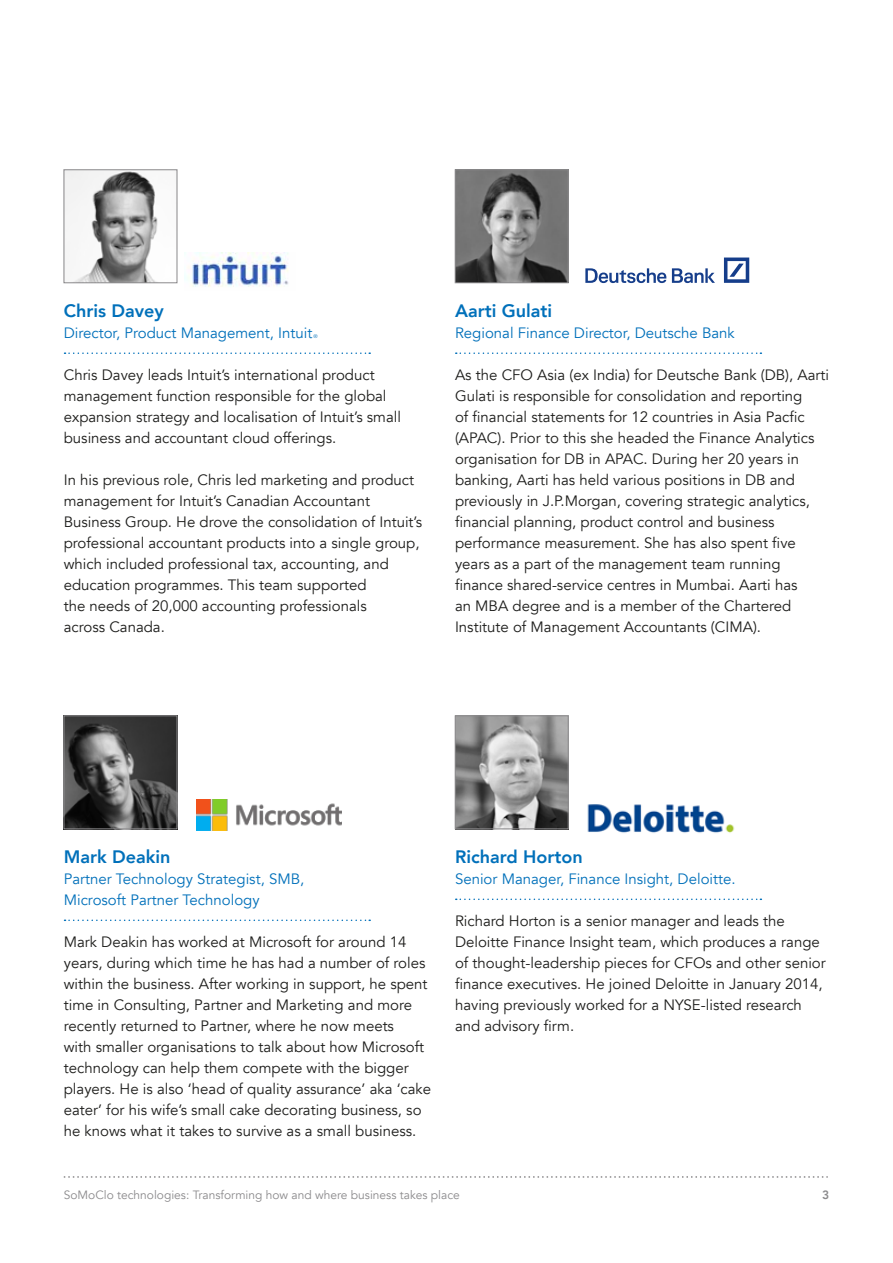
<style>
.page{position:relative;width:893px;height:1263px;background:#fff}
.page>*{position:absolute;margin:0;border:0;box-sizing:border-box;transform-origin:0 0}
.t1{font:800 18px "Avenir";color:#0070ba}
.t2{font:15px/21px "Avenir";color:#1d1d1b}
.t3{font:15px/21px "Avenir";color:#0070ba}
.t4{font:12px "Avenir";color:#8b8a8c}
.t5{font:800 12px "Avenir";color:#8b8a8c}
.t6{font:5.25px "Avenir";color:#0070ba}
</style>
<div class="page">
<img style="left:587px;top:804px;width:148px;height:29px">
<svg style="left:65px;top:352px;width:305px;height:2px"></svg>
<svg style="left:456px;top:352px;width:305px;height:2px"></svg>
<svg style="left:65px;top:919px;width:305px;height:2px"></svg>
<svg style="left:456px;top:898px;width:305px;height:2px"></svg>
<img style="left:66px;top:172px;width:92px;height:109px">
<div style="left:64px;top:170px;width:113px;height:113px;border:1px solid #8b8a8c"></div>
<img style="left:457px;top:172px;width:109px;height:109px">
<div style="left:455px;top:170px;width:113px;height:113px;border:1px solid #8b8a8c"></div>
<img style="left:66px;top:718px;width:109px;height:109px">
<div style="left:64px;top:716px;width:113px;height:113px;border:1px solid #8b8a8c"></div>
<img style="left:457px;top:718px;width:109px;height:109px">
<div style="left:455px;top:716px;width:113px;height:113px;border:1px solid #8b8a8c"></div>
<img style="left:185px;top:252px;width:104px;height:35px">
<svg style="left:724px;top:258px;width:25px;height:25px"></svg>
<svg style="left:585px;top:268px;width:81px;height:15px"></svg>
<svg style="left:672px;top:268px;width:43px;height:15px"></svg>
<img style="left:196px;top:799px;width:146px;height:31px">
<svg style="left:64px;top:1176px;width:764px;height:2px"></svg>
<p class="t1" style="left:64px;top:296px;width:102px">Chris Davey</p>
<p class="t3" style="left:64px;top:322px;width:250px">Director, Product Management, Intuit</p>
<p class="t6" style="left:314px;top:333px;width:6px">®</p>
<p class="t2" style="left:64px;top:364px;width:339px">Chris Davey leads Intuit’s international product management function responsible for the global expansion strategy and localisation of Intuit’s small business and accountant cloud offerings.</p>
<p class="t2" style="left:64px;top:469px;width:360px">In his previous role, Chris led marketing and product management for Intuit’s Canadian Accountant Business Group. He drove the consolidation of Intuit’s professional accountant products into a single group, which included professional tax, accounting, and education programmes. This team supported<br>the needs of 20,000 accounting professionals<br>across Canada.</p>
<p class="t1" style="left:455px;top:296px;width:99px">Aarti Gulati</p>
<p class="t3" style="left:455px;top:322px;width:281px">Regional Finance Director, Deutsche Bank</p>
<p class="t2" style="left:455px;top:364px;width:376px">As the CFO Asia (ex India) for Deutsche Bank (DB), Aarti Gulati is responsible for consolidation and reporting<br>of financial statements for 12 countries in Asia Pacfic (APAC). Prior to this she headed the Finance Analytics organisation for DB in APAC. During her 20 years in banking, Aarti has held various positions in DB and previously in J.P.Morgan, covering strategic analytics, financial planning, product control and business performance measurement. She has also spent five years as a part of the management team running finance shared-service centres in Mumbai. Aarti has<br>an MBA degree and is a member of the Chartered Institute of Management Accountants (CIMA).</p>
<p class="t1" style="left:64px;top:842px;width:108px">Mark Deakin</p>
<p class="t3" style="left:64px;top:868px;width:242px">Partner Technology Strategist, SMB,<br>Microsoft Partner Technology</p>
<p class="t2" style="left:64px;top:931px;width:369px">Mark Deakin has worked at Microsoft for around 14 years, during which time he has had a number of roles within the business. After working in support, he spent time in Consulting, Partner and Marketing and more recently returned to Partner, where he now meets<br>with smaller organisations to talk about how Microsoft technology can help them compete with the bigger players. He is also ‘head of quality assurance’ aka ‘cake eater’ for his wife’s small cake decorating business, so he knows what it takes to survive as a small business.</p>
<p class="t1" style="left:455px;top:842px;width:129px">Richard Horton</p>
<p class="t3" style="left:455px;top:868px;width:282px">Senior Manager, Finance Insight, Deloitte.</p>
<p class="t2" style="left:455px;top:910px;width:372px">Richard Horton is a senior manager and leads the Deloitte Finance Insight team, which produces a range of thought-leadership pieces for CFOs and other senior finance executives. He joined Deloitte in January 2014, having previously worked for a NYSE-listed research and advisory firm.</p>
<p class="t4" style="left:64px;top:1188px;width:398px">SoMoClo technologies: Transforming how and where business takes place</p>
<p class="t5" style="left:822px;top:1186px;width:9px">3</p>
</div>
